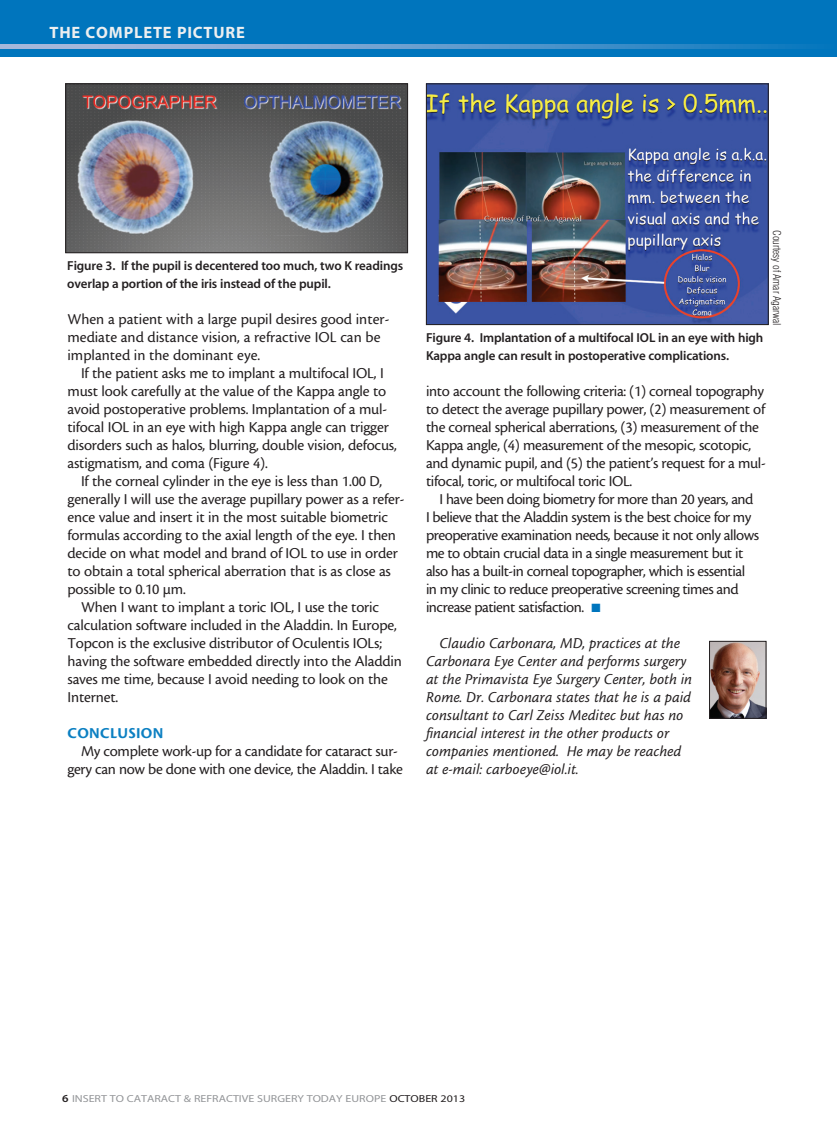
<style>
.page{position:relative;width:837px;height:1134px;background:#fff}
.page>*{position:absolute;margin:0;border:0;box-sizing:border-box;transform-origin:0 0}
.t1{font:16.5px "Myriad MM 700 600";letter-spacing:.05em;color:#edeff0}
.crst_dept_body{font:15.75px/18px "Cronos MM 408 10";letter-spacing:-.01em;color:#231f20}
.crst_dept_body-2{font:15.75px/18px "Cronos MM 408 10";letter-spacing:-.03em;color:#231f20}
.crst_dept_body-3{font:15.75px/18px "Cronos MM It 408 10";letter-spacing:.005em;color:#231f20}
.crst_dept_subhead{font:15.75px "Cronos MM 700 10";letter-spacing:.025em;color:#0c80c2}
.crst_dept_caption{font:13.05px/18px "Myriad MM 565 600";letter-spacing:-.01em;color:#231f20}
.FOOTNOTES{font:300 condensed 10.5px "Helvetica";color:#231f20}
.t2{font:10.2px "Myriad MM 400 600";color:#939598;scale:1.18 1}
.s1{color:#0075bd}
.s2{font-family:"Myriad MM 565 600";font-size:10.8px;color:#231f20}
.s3{color:#231f20}
</style>
<div class="page">
<div style="left:0;top:0;width:837px;height:57px;background:#0075bd"></div>
<svg style="left:0;top:45px;width:803px;height:4px;background:#679ece"></svg>
<img style="left:711px;top:643px;width:53px;height:74px">
<div style="left:709px;top:641px;width:57px;height:78px;border:1px solid #231f20"></div>
<img style="left:428px;top:85px;width:339px;height:238px">
<div style="left:426px;top:83px;width:343px;height:242px;border:1px solid #231f20"></div>
<img style="left:67px;top:85px;width:339px;height:166px">
<div style="left:65px;top:83px;width:343px;height:170px;border:1px solid #231f20"></div>
<p class="t1" style="left:49px;top:25px;width:197px">THE COMPLETE PICTURE</p>
<p class="crst_dept_caption" style="left:67px;top:257px;width:337px">Figure 3. If the pupil is decentered too much, two K readings overlap a portion of the iris instead of the pupil.</p>
<p class="crst_dept_body" style="left:68px;top:310px;width:324px">When a patient with a large pupil desires good inter&shy;mediate and distance vision, a refractive IOL can be implanted in the dominant eye.</p>
<p class="crst_dept_body" style="left:68px;top:364px;width:331px;text-indent:14px">If the patient asks me to implant a multifocal IOL, I must look carefully at the value of the Kappa angle to avoid postoperative problems. Implantation of a mul&shy;tifocal IOL in an eye with high Kappa angle can trigger disorders such as halos, blurring, double vision, defocus, astigmatism, and coma (Figure 4).</p>
<p class="crst_dept_body" style="left:68px;top:472px;width:339px;text-indent:14px">If the corneal cylinder in the eye is less than 1.00 D, generally I will use the average pupillary power as a refer&shy;ence value and insert it in the most suitable biometric formulas according to the axial length of the eye. I then decide on what model and brand of IOL to use in order to obtain a total spherical aberration that is as close as possible to 0.10 µm.</p>
<p class="crst_dept_body" style="left:68px;top:598px;width:336px;text-indent:14px">When I want to implant a toric IOL, I use the toric calculation software included in the Aladdin. In Europe, Topcon is the exclusive distributor of Oculentis IOLs; having the software embedded directly into the Aladdin saves me time, because I avoid needing to look on the Internet.</p>
<p class="crst_dept_subhead" style="left:68px;top:725px;width:97px">CONCLUSION</p>
<p class="crst_dept_body" style="left:68px;top:742px;width:337px;text-align:center">My complete work-up for a candidate for cataract sur&shy;gery can now be done with one device, the Aladdin. I take</p>
<p class="crst_dept_caption" style="left:426px;top:329px;width:339px">Figure 4. Implantation of a multifocal IOL in an eye with high<br>Kappa angle can result in postoperative complications.</p>
<p class="FOOTNOTES" style="left:783px;top:230px;width:97px;rotate:90deg">Courtesy of Amar Agarwal</p>
<p class="crst_dept_body" style="left:426px;top:382px;width:341px">into account the following criteria: (1) corneal topography to detect the average pupillary power, (2) measurement of the corneal spherical aberrations, (3) measurement of the Kappa angle, (4) measurement of the mesopic, scotopic, and dynamic pupil, and (5) the patient’s request for a mul&shy;tifocal, toric, or multifocal toric IOL.</p>
<p class="crst_dept_body-2" style="left:426px;top:490px;width:335px;text-indent:14px">I have been doing biometry for more than 20 years, and I believe that the Aladdin system is the best choice for my preoperative examination needs, because it not only allows me to obtain crucial data in a single measurement but it also has a built-in corneal topographer, which is essential in my clinic to reduce preoperative screening times and increase patient satisfaction. <span class="s1">■</span></p>
<p class="crst_dept_body-3" style="left:426px;top:634px;width:267px;text-indent:14px">Claudio Carbonara, MD, practices at the Carbonara Eye Center and performs surgery at the Primavista Eye Surgery Center, both in Rome. Dr. Carbonara states that he is a paid consultant to Carl Zeiss Meditec but has no financial interest in the other products or companies mentioned. He may be reached at e-mail: carboeye@iol.it.</p>
<p class="t2" style="left:62px;top:1093px;width:343px"><span class="s2">6</span> INSERT TO CATARACT &amp; REFRACTIVE SURGERY TODAY EUROPE <span class="s3">OCTOBER 2013</span></p>
</div>
